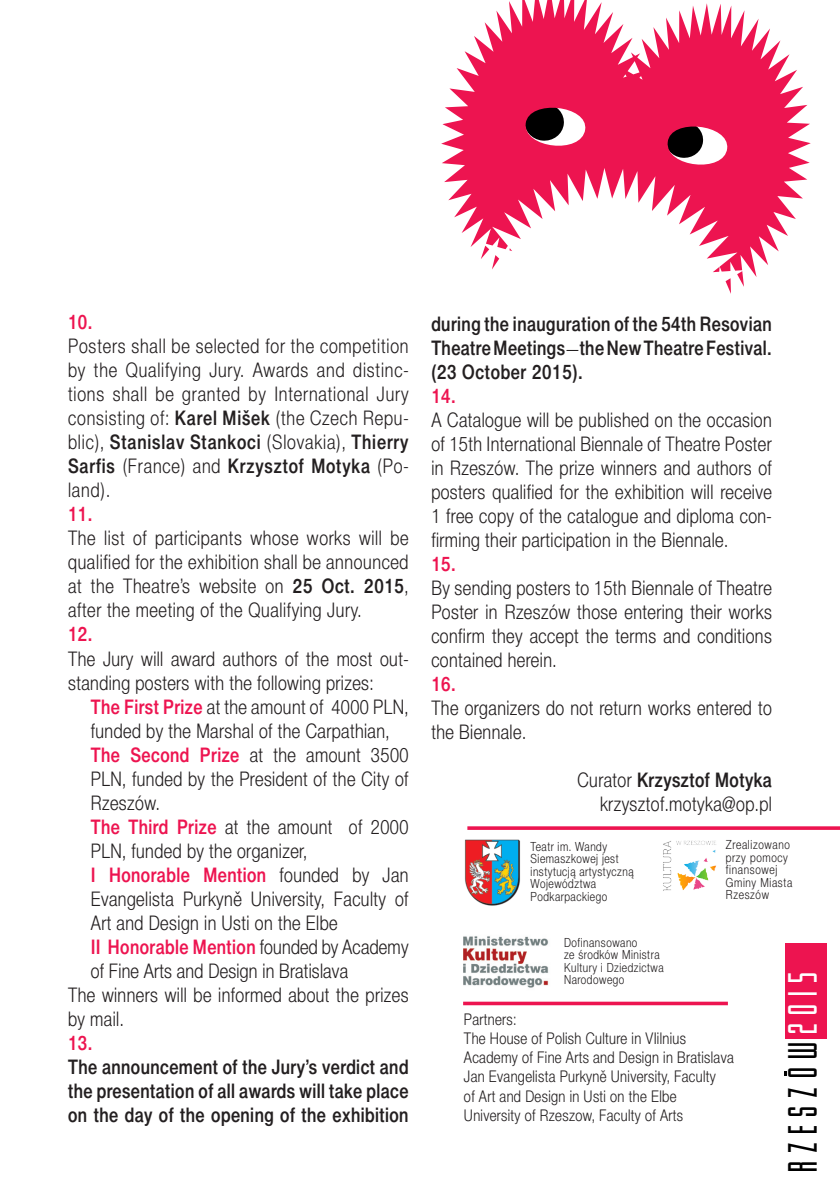
<style>
.page{position:relative;width:840px;height:1191px;background:#fff}
.page>*{position:absolute;margin:0;border:0;box-sizing:border-box;transform-origin:0 0}
.t1{font:500 29.8px "Gotham Nights Normal";letter-spacing:.185em;color:#000}
.t2{font:20px/24px "Switzer Cnd EFN Light";letter-spacing:.02em;color:#231f20;text-align:justify}
.t3{font:20px/24px "Switzer Cnd EFN Medium";letter-spacing:.02em;color:#231f20;text-align:justify}
.t4{font:20px "Switzer Cnd EFN Medium";letter-spacing:.02em;color:#ed1450}
.t5{font:16px "Switzer Cnd EFN Light";letter-spacing:.02em;color:#231f20}
.t6{font:12.6px/12.6px "Switzer Cnd EFN Light";letter-spacing:.04em;color:#231f20}
.s1{font-family:"Switzer Cnd EFN Medium"}
.s2{font-family:"Switzer Cnd EFN Medium";color:#ed1450}
.s3{font-family:"Minion Pro";font-style:italic}
.s4{font-family:"Switzer Cnd EFN Light"}
.s5{color:#fff}
</style>
<div class="page">
<svg style="left:441px;top:0;width:369px;height:294px;fill:#ed1450"></svg>
<div style="left:784px;top:943px;width:42px;height:95px;background:#ed1450"></div>
<img style="left:463px;top:936px;width:86px;height:52px">
<img style="left:663px;top:840px;width:53px;height:51px">
<img style="left:464px;top:839px;width:56px;height:67px">
<svg style="left:467px;top:826px;width:372px;height:4px"></svg>
<div style="left:463px;top:1001px;width:264px;height:4px;border:2px solid #ed1450"></div>
<p class="t4" style="left:68px;top:310px;width:26px">10.</p>
<p class="t2" style="left:68px;top:334px;width:342px">Posters shall be selected for the competition by the Qualifying Jury. Awards and distinc&shy;tions shall be granted by International Jury consisting of: <span class="s1">Karel Mišek</span> (the Czech Repu&shy;blic), <span class="s1">Stanislav Stankoci</span> (Slovakia), <span class="s1">Thierry Sarfis</span> (France) and <span class="s1">Krzysztof Motyka</span> (Po&shy;land).</p>
<p class="t4" style="left:68px;top:502px;width:26px">11.</p>
<p class="t2" style="left:68px;top:526px;width:342px">The list of participants whose works will be qualified for the exhibition shall be announced at the Theatre’s website on <span class="s1">25 Oct. 2015</span>, after the meeting of the Qualifying Jury.</p>
<p class="t4" style="left:68px;top:622px;width:26px">12.</p>
<p class="t2" style="left:68px;top:646px;width:342px">The Jury will award authors of the most out&shy;standing posters with the following prizes:</p>
<p class="t2" style="left:91px;top:694px;width:319px"><span class="s2">The First Prize</span> at the amount of 4000 PLN, funded by the Marshal of the Carpathian,</p>
<p class="t2" style="left:91px;top:742px;width:319px"><span class="s2">The Second Prize</span> at the amount 3500<br>PLN, funded by the President of the City of Rzeszów.</p>
<p class="t2" style="left:91px;top:814px;width:319px"><span class="s2">The Third Prize</span> at the amount of 2000<br>PLN, funded by the organizer,</p>
<p class="t2" style="left:91px;top:862px;width:319px"><span class="s2">I Honorable Mention</span> founded by Jan Evangelista Purkyně University, Faculty of Art and Design in Usti on the Elbe</p>
<p class="t2" style="left:91px;top:934px;width:319px"><span class="s2">II Honorable Mention</span> founded by Academy of Fine Arts and Design in Bratislava</p>
<p class="t2" style="left:68px;top:982px;width:342px">The winners will be informed about the prizes by mail.</p>
<p class="t4" style="left:68px;top:1030px;width:26px">13.</p>
<p class="t3" style="left:68px;top:1054px;width:342px">The announcement of the Jury’s verdict and the presentation of all awards will take place on the day of the opening of the exhibition</p>
<p class="t3" style="left:431px;top:312px;width:342px">during the inauguration of the 54th Resovian Theatre Meetings<span class="s3">-</span>the New Theatre Festival. (23 October 2015).</p>
<p class="t4" style="left:431px;top:383px;width:26px">14.</p>
<p class="t2" style="left:431px;top:408px;width:342px">A Catalogue will be published on the occasion of 15th International Biennale of Theatre Poster in Rzeszów. The prize winners and authors of posters qualified for the exhibition will receive 1 free copy of the catalogue and diploma con&shy;firming their participation in the Biennale.</p>
<p class="t4" style="left:431px;top:551px;width:26px">15.</p>
<p class="t2" style="left:431px;top:576px;width:342px">By sending posters to 15th Biennale of Theatre Poster in Rzeszów those entering their works confirm they accept the terms and conditions contained herein.</p>
<p class="t4" style="left:431px;top:671px;width:26px">16.</p>
<p class="t2" style="left:431px;top:696px;width:342px">The organizers do not return works entered to the Biennale.</p>
<p class="t3" style="left:577px;top:768px;width:196px"><span class="s4">Curator</span> Krzysztof Motyka</p>
<p class="t2" style="left:599px;top:792px;width:173px">krzysztof.motyka@op.pl</p>
<p class="t6" style="left:530px;top:840px;width:78px">Teatr im. Wandy</p>
<p class="t6" style="left:530px;top:852px;width:89px">Siemaszkowej jest</p>
<p class="t6" style="left:530px;top:865px;width:105px">instytucją artystyczną</p>
<p class="t6" style="left:530px;top:877px;width:67px">Województwa</p>
<p class="t6" style="left:530px;top:890px;width:78px">Podkarpackiego</p>
<p class="t6" style="left:725px;top:838px;width:66px">Zrealizowano</p>
<p class="t6" style="left:725px;top:851px;width:64px">przy pomocy finansowej</p>
<p class="t6" style="left:725px;top:876px;width:68px">Gminy Miasta<br>Rzeszów</p>
<p class="t6" style="left:563px;top:936px;width:75px">Dofinansowano</p>
<p class="t6" style="left:563px;top:948px;width:101px">ze środków Ministra<br>Kultury i Dziedzictwa</p>
<p class="t6" style="left:563px;top:973px;width:62px">Narodowego</p>
<p class="t5" style="left:463px;top:1009px;width:54px">Partners:</p>
<p class="t5" style="left:463px;top:1029px;width:223px">The House of Polish Culture in VIilnius</p>
<p class="t5" style="left:463px;top:1048px;width:271px">Academy of Fine Arts and Design in Bratislava</p>
<p class="t5" style="left:463px;top:1067px;width:253px">Jan Evangelista Purkyně University, Faculty</p>
<p class="t5" style="left:463px;top:1086px;width:214px">of Art and Design in Usti on the Elbe</p>
<p class="t5" style="left:463px;top:1105px;width:220px">University of Rzeszow, Faculty of Arts</p>
<p class="t1" style="left:786px;top:1171px;width:205px;rotate:-90deg">RZESZOW<span class="s5">2015</span></p>
</div>
